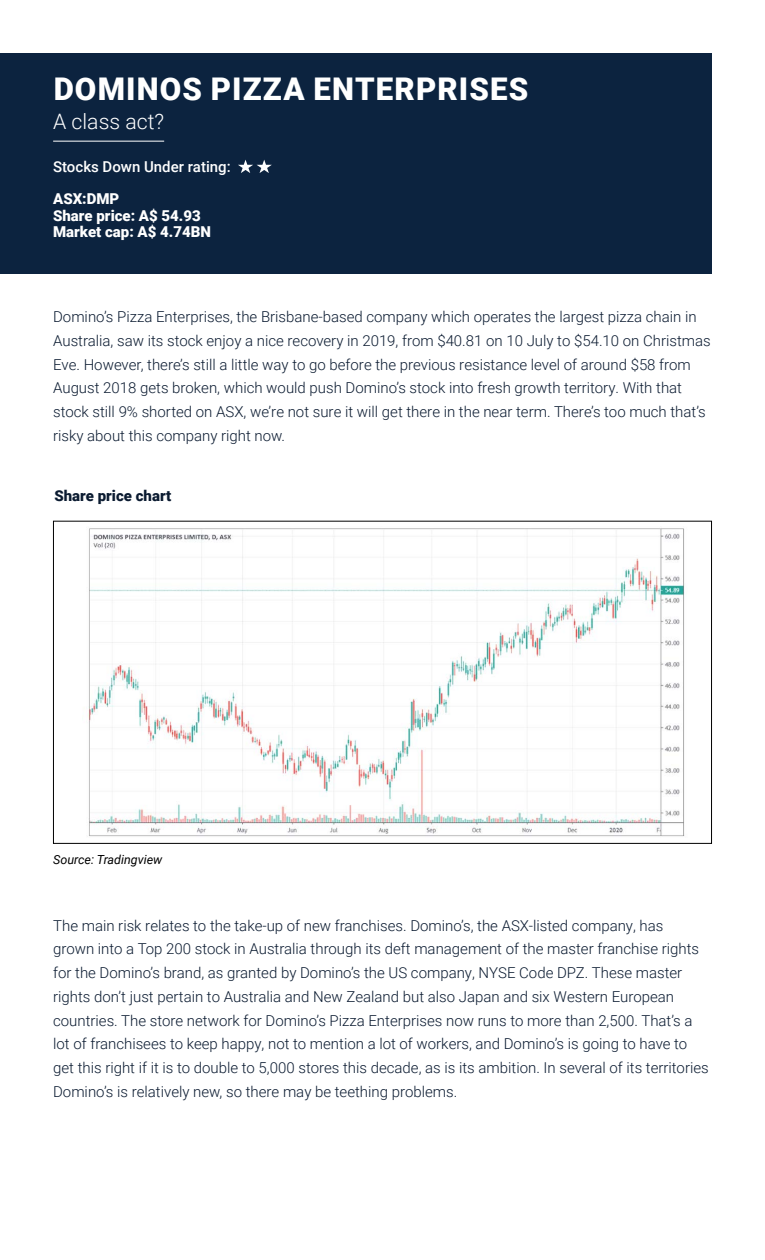
<style>
.page{position:relative;width:765px;height:1260px;background:#fff}
.page>*{position:absolute;margin:0;border:0;box-sizing:border-box;transform-origin:0 0}
.t1{font:900 31.25px "Roboto";letter-spacing:.035em;color:#fff}
.t2{font:300 21.25px "Roboto";color:#fff}
.t3{font:300 15px/23.8px "Roboto";color:#0b1b31}
.t4{font:900 15px/16.9px "Roboto";color:#fff}
.t5{font:500 15px "Roboto";color:#fff}
.t6{font:900 15px "Roboto";color:#0b1b31}
.t7{font:italic 12.5px "Roboto";color:#000}
</style>
<div class="page">
<div style="left:0;top:53px;width:712px;height:221px;background:#0c233f"></div>
<hr style="left:53px;top:141px;width:111px;height:1px;background:#fff">
<img style="left:88px;top:528px;width:597px;height:309px">
<svg style="left:238px;top:160px;width:34px;height:13px"></svg>
<h1 class="t1" style="left:54px;top:67px;width:476px">DOMINOS PIZZA ENTERPRISES</h1>
<h2 class="t2" style="left:53px;top:107px;width:113px">A class act?</h2>
<p class="t5" style="left:53px;top:156px;width:179px">Stocks Down Under rating:</p>
<p class="t4" style="left:53px;top:189px;width:159px">ASX:DMP<br>Share price: A$ 54.93<br>Market cap: A$ 4.74BN</p>
<p class="t3" style="left:53px;top:304px;width:659px">Domino’s Pizza Enterprises, the Brisbane-based company which operates the largest pizza chain in Australia, saw its stock enjoy a nice recovery in 2019, from $40.81 on 10 July to $54.10 on Christmas Eve. However, there’s still a little way to go before the previous resistance level of around $58 from August 2018 gets broken, which would push Domino’s stock into fresh growth territory. With that stock still 9% shorted on ASX, we’re not sure it will get there in the near term. There’s too much that’s risky about this company right now.</p>
<p class="t6" style="left:54px;top:485px;width:118px">Share price chart</p>
<p class="t7" style="left:53px;top:851px;width:111px">Source: Tradingview</p>
<p class="t3" style="left:53px;top:913px;width:657px">The main risk relates to the take-up of new franchises. Domino’s, the ASX-listed company, has<br>grown into a Top 200 stock in Australia through its deft management of the master franchise rights for the Domino’s brand, as granted by Domino’s the US company, NYSE Code DPZ. These master rights don’t just pertain to Australia and New Zealand but also Japan and six Western European countries. The store network for Domino’s Pizza Enterprises now runs to more than 2,500. That’s a lot of franchisees to keep happy, not to mention a lot of workers, and Domino’s is going to have to get this right if it is to double to 5,000 stores this decade, as is its ambition. In several of its territories Domino’s is relatively new, so there may be teething problems.</p>
</div>
